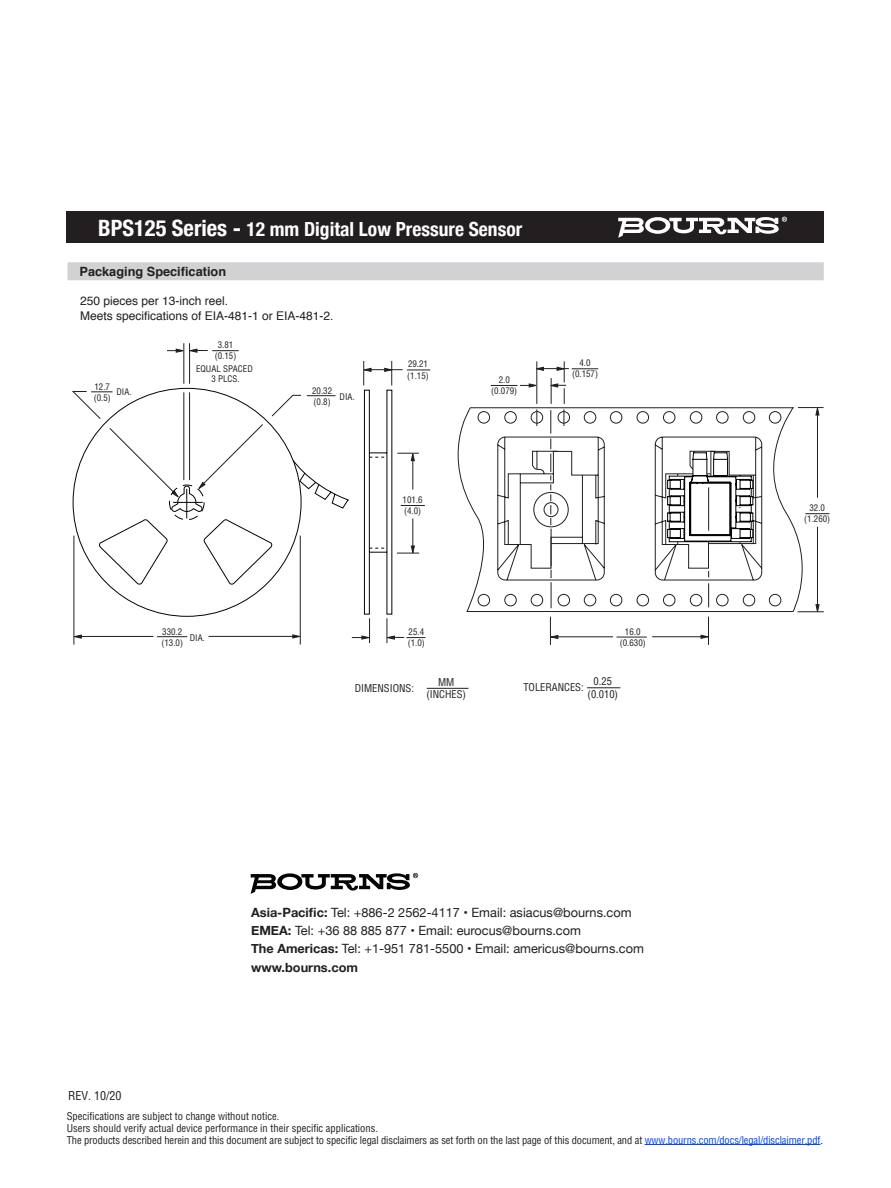
<style>
.page{position:relative;width:891px;height:1188px;background:#fff}
.page>*{position:absolute;margin:0;border:0;box-sizing:border-box;transform-origin:0 0}
.t1{font:700 condensed 24px "Helvetica Neue";color:#fff}
.t2{font:700 condensed 19.5px "Helvetica Neue";color:#fff}
.t3{font:12.75px/18.3px "Helvetica Neue";color:#231f20}
.t4{font:700 12.75px "Helvetica";color:#231f20}
.t5{font:12px/14.4px "Helvetica";color:#231f20}
.t6{font:condensed 12px "Helvetica";color:#231f20}
.t7{font:condensed 10.5px/12.6px "Helvetica";letter-spacing:-.01em;color:#231f20;text-align:center}
.t8{font:condensed 8.85px/11.1px "Helvetica";color:#231f20}
.s1{font-size:22.5px}
.s2{font-weight:700}
.s3{color:#0042f4}
</style>
<div class="page">
<div style="left:68px;top:262px;width:756px;height:18px;background:#d1d2d4"></div>
<hr style="left:427px;top:688px;width:42px;height:1px;background:#231f20">
<hr style="left:645px;top:1144px;width:175px;height:1px;background:#0042f4">
<div style="left:67px;top:212px;width:757px;height:31px;background:#231f20"></div>
<hr style="left:300px;top:536px;width:1px;height:109px;background:#231f20">
<hr style="left:74px;top:536px;width:1px;height:109px;background:#231f20">
<svg style="left:72px;top:361px;width:358px;height:282px"></svg>
<hr style="left:412px;top:460px;width:1px;height:30px;background:#231f20">
<svg style="left:818px;top:407px;width:6px;height:8px"></svg>
<svg style="left:798px;top:604px;width:26px;height:9px"></svg>
<svg style="left:818px;top:513px;width:12px;height:1px"></svg>
<hr style="left:184px;top:392px;width:1px;height:88px;background:#231f20">
<hr style="left:189px;top:392px;width:1px;height:88px;background:#231f20">
<hr style="left:184px;top:343px;width:1px;height:41px;background:#231f20">
<hr style="left:189px;top:343px;width:1px;height:41px;background:#231f20">
<svg style="left:167px;top:349px;width:72px;height:4px"></svg>
<svg style="left:491px;top:361px;width:107px;height:43px"></svg>
<svg style="left:457px;top:407px;width:361px;height:205px"></svg>
<svg style="left:667px;top:452px;width:87px;height:90px"></svg>
<svg style="left:701px;top:617px;width:8px;height:28px"></svg>
<hr style="left:557px;top:636px;width:56px;height:1px;background:#231f20">
<hr style="left:652px;top:636px;width:52px;height:1px;background:#231f20">
<svg style="left:549px;top:617px;width:9px;height:28px"></svg>
<hr style="left:617px;top:637px;width:30px;height:1px;background:#231f20">
<svg style="left:551px;top:570px;width:1px;height:38px"></svg>
<hr style="left:551px;top:529px;width:1px;height:37px;background:#231f20">
<svg style="left:708px;top:583px;width:1px;height:24px"></svg>
<hr style="left:708px;top:487px;width:1px;height:44px;background:#231f20">
<hr style="left:587px;top:687px;width:33px;height:1px;background:#231f20">
<svg style="left:251px;top:873px;width:167px;height:21px"></svg>
<svg style="left:618px;top:217px;width:169px;height:21px"></svg>
<h2 class="t2" style="left:98px;top:213px;width:425px"><span class="s1">BPS125 Series -</span> 12 mm Digital Low Pressure Sensor</h2>
<h1 class="t1" style="left:98px;top:211px;width:405px">3312 - 2 mm SMD Trimming Potentiometer</h1>
<p class="t4" style="left:80px;top:261px;width:148px">Packaging Specification</p>
<p class="t5" style="left:80px;top:294px;width:255px">250 pieces per 13-inch reel.<br>Meets specifications of EIA-481-1 or EIA-481-2.</p>
<p class="t8" style="left:94px;top:381px;width:19px">12.7 (0.5)</p>
<p class="t8" style="left:117px;top:386px;width:17px">DIA.</p>
<p class="t8" style="left:215px;top:339px;width:23px;text-align:center">3.81 (0.15)</p>
<p class="t8" style="left:196px;top:363px;width:58px;line-height:10.4px;text-align:center">EQUAL SPACED<br>3 PLCS.</p>
<p class="t8" style="left:312px;top:385px;width:22px">20.32 (0.8)</p>
<p class="t8" style="left:340px;top:391px;width:17px">DIA.</p>
<p class="t8" style="left:162px;top:626px;width:23px">330.2 (13.0)</p>
<p class="t8" style="left:190px;top:632px;width:17px">DIA.</p>
<p class="t8" style="left:407px;top:359px;width:23px">29.21 (1.15)</p>
<p class="t8" style="left:491px;top:374px;width:27px;text-align:center">2.0 (0.079)</p>
<p class="t8" style="left:572px;top:357px;width:27px;text-align:center">4.0 (0.157)</p>
<p class="t8" style="left:403px;top:494px;width:22px">101.6 (4.0)</p>
<p class="t8" style="left:804px;top:502px;width:27px;text-align:center">32.0 (1.260)</p>
<p class="t8" style="left:408px;top:626px;width:19px">25.4 (1.0)</p>
<p class="t8" style="left:620px;top:626px;width:27px;text-align:center">16.0 (0.630)</p>
<p class="t7" style="left:355px;top:681px;width:61px">DIMENSIONS:</p>
<p class="t7" style="left:426px;top:675px;width:41px">MM (INCHES)</p>
<p class="t7" style="left:523px;top:681px;width:62px">TOLERANCES:</p>
<p class="t7" style="left:588px;top:675px;width:32px">0.25 (0.010)</p>
<p class="t6" style="left:68px;top:1088px;width:55px">REV. 10/20</p>
<p class="t3" style="left:251px;top:904px;width:394px"><span class="s2">Asia-Pacific:</span> Tel: +886-2 2562-4117 • Email: asiacus@bourns.com <span class="s2">EMEA:</span> Tel: +36 88 885 877 • Email: eurocus@bourns.com<br><span class="s2">The Americas:</span> Tel: +1-951 781-5500 • Email: americus@bourns.com <span class="s2">www.bourns.com</span></p>
<p class="t7" style="left:67px;top:1110px;width:758px;line-height:12px;text-align:left">Specifications are subject to change without notice.<br>Users should verify actual device performance in their specific applications.<br>The products described herein and this document are subject to specific legal disclaimers as set forth on the last page of this document, and at <span class="s3">www.bourns.com/docs/legal/disclaimer.pdf</span>.</p>
</div>
